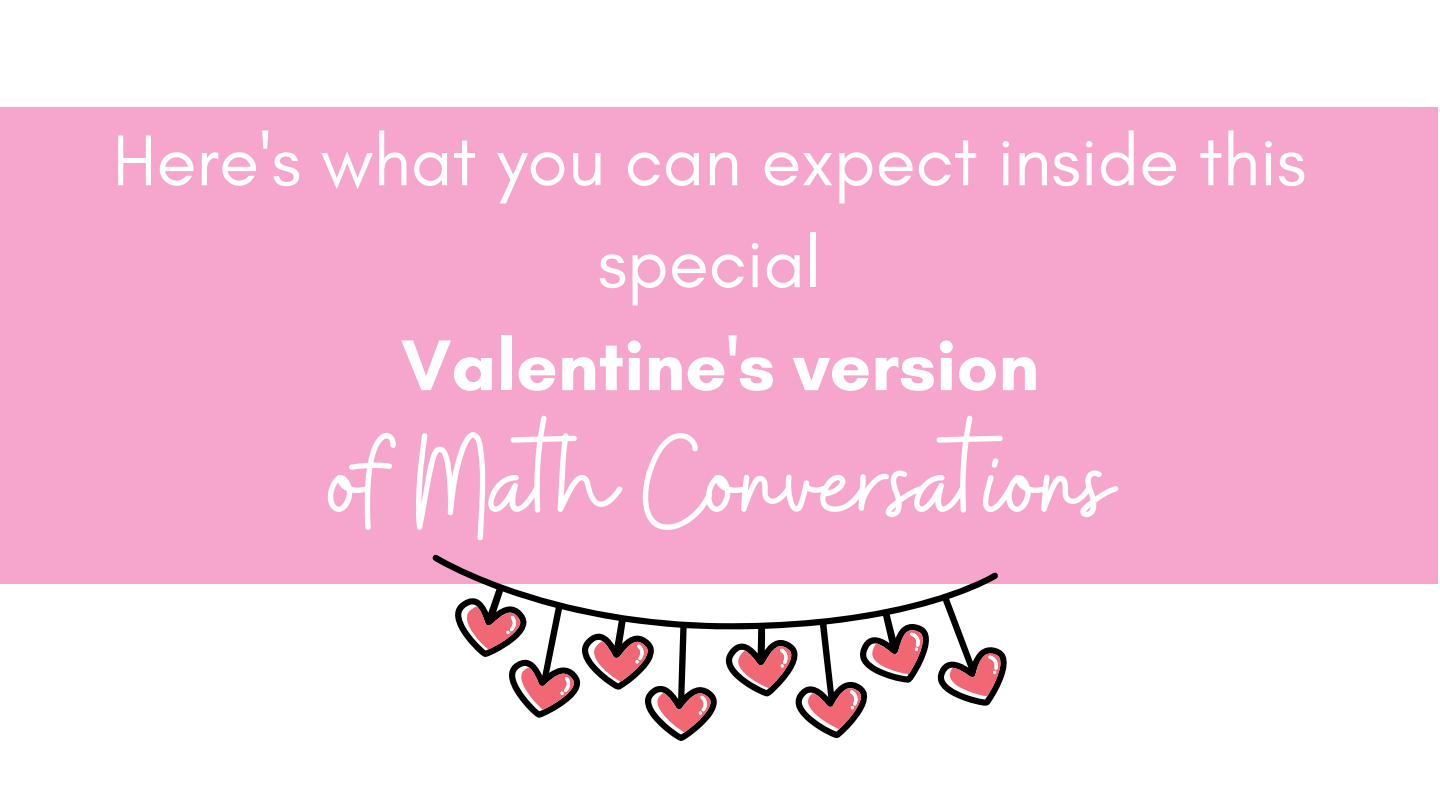
<style>
.page{position:relative;width:1440px;height:810px;background:#fff}
.page>*{position:absolute;margin:0;border:0;box-sizing:border-box;transform-origin:0 0}
.t1{font:134.9px "Buffalo";color:#fff}
.t2{font:73.1px/102px "Glacial Indifference";color:#fff;text-align:center}
.t3{font:700 73.1px "Glacial Indifference";color:#fff}
</style>
<div class="page">
<div style="left:0;top:107px;width:1438px;height:477px;background:#f6a6cd"></div>
<svg style="left:432px;top:554px;width:575px;height:187px"></svg>
<svg style="left:466px;top:606px;width:55px;height:43px"></svg>
<svg style="left:871px;top:630px;width:52px;height:44px"></svg>
<svg style="left:594px;top:641px;width:54px;height:40px;background:#af646b"></svg>
<svg style="left:738px;top:645px;width:54px;height:43px;background:#a86269"></svg>
<svg style="left:949px;top:652px;width:52px;height:44px"></svg>
<svg style="left:520px;top:668px;width:54px;height:42px"></svg>
<svg style="left:807px;top:687px;width:54px;height:42px"></svg>
<svg style="left:657px;top:692px;width:55px;height:40px"></svg>
<p class="t2" style="left:113px;top:109px;width:1195px">Here's what you can expect inside this special</p>
<p class="t3" style="left:401px;top:321px;width:640px">Valentine's version</p>
<h1 class="t1" style="left:328px;top:395px;width:786px">of Math Conversations</h1>
</div>
